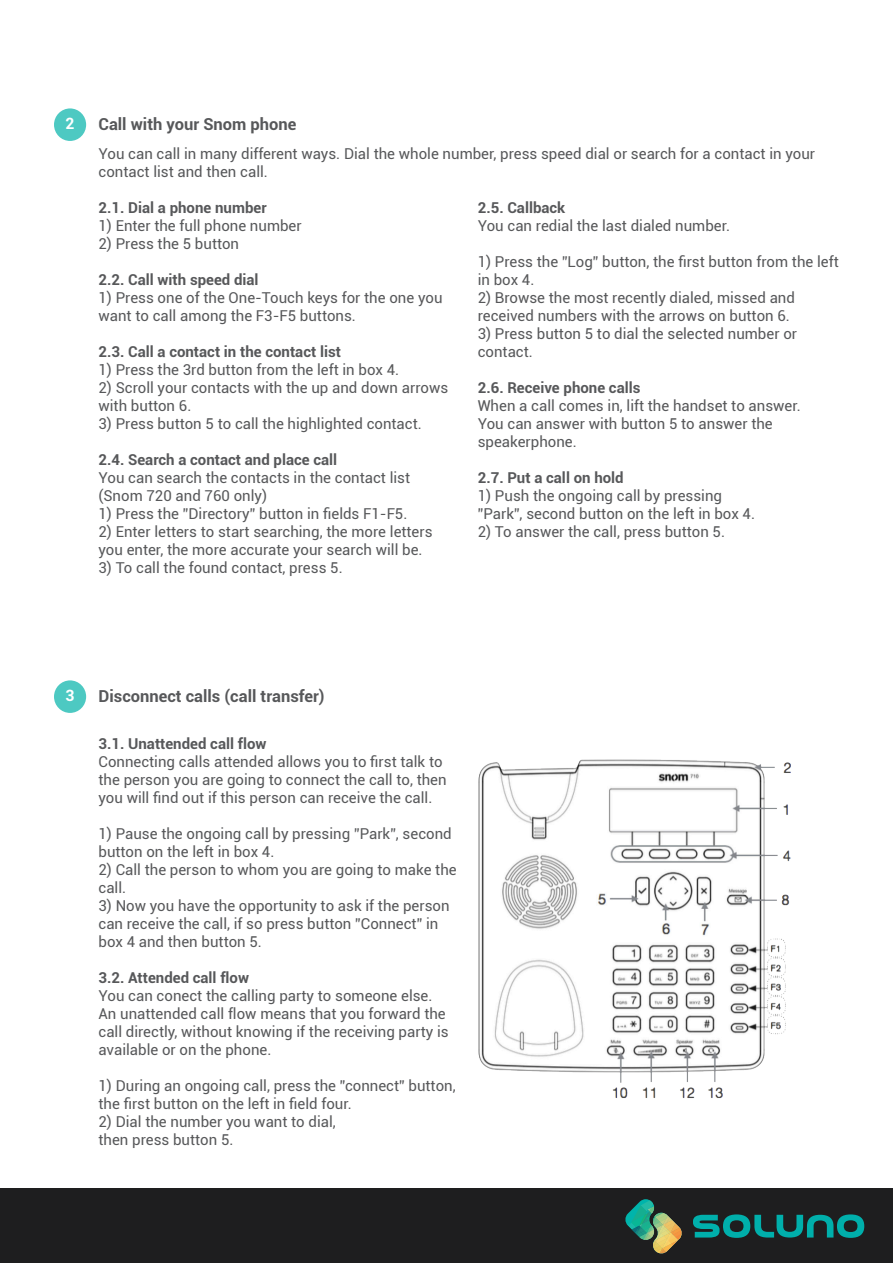
<style>
.page{position:relative;width:893px;height:1263px;background:#fff}
.page>*{position:absolute;margin:0;border:0;box-sizing:border-box;transform-origin:0 0}
.t1{font:700 16.5px "Roboto";color:#57585a}
.t2{font:700 15.6px "Roboto";color:#fff}
.t3{font:15px/18px "Roboto";color:#57585a}
.t4{font:700 15px "Roboto";color:#57585a}
</style>
<div class="page">
<div style="left:0;top:1188px;width:893px;height:75px;background:#1e1e1f"></div>
<svg style="left:625px;top:1199px;width:57px;height:55px"></svg>
<svg style="left:693px;top:1214px;width:171px;height:24px"></svg>
<div style="left:54px;top:108px;width:32px;height:33px;background:#4dc9c2;border-radius:50%"></div>
<div style="left:54px;top:680px;width:32px;height:33px;background:#4dc9c2;border-radius:50%"></div>
<img style="left:478px;top:759px;width:313px;height:339px">
<p class="t2" style="left:66px;top:113px;width:10px">2</p>
<p class="t1" style="left:99px;top:112px;width:199px">Call with your Snom phone</p>
<p class="t3" style="left:99px;top:144px;width:718px">You can call in many different ways. Dial the whole number, press speed dial or search for a contact in your contact list and then call.</p>
<p class="t4" style="left:99px;top:197px;width:170px">2.1. Dial a phone number</p>
<p class="t3" style="left:99px;top:216px;width:205px">1) Enter the full phone number</p>
<p class="t3" style="left:99px;top:234px;width:142px">2) Press the 5 button</p>
<p class="t4" style="left:99px;top:269px;width:162px">2.2. Call with speed dial</p>
<p class="t3" style="left:99px;top:288px;width:345px">1) Press one of the One-Touch keys for the one you want to call among the F3-F5 buttons.</p>
<p class="t4" style="left:99px;top:341px;width:244px">2.3. Call a contact in the contact list</p>
<p class="t3" style="left:99px;top:360px;width:302px">1) Press the 3rd button from the left in box 4.</p>
<p class="t3" style="left:99px;top:378px;width:351px">2) Scroll your contacts with the up and down arrows with button 6.</p>
<p class="t3" style="left:99px;top:414px;width:325px">3) Press button 5 to call the highlighted contact.</p>
<p class="t4" style="left:99px;top:449px;width:240px">2.4. Search a contact and place call</p>
<p class="t3" style="left:99px;top:468px;width:313px">You can search the contacts in the contact list (Snom 720 and 760 only)</p>
<p class="t3" style="left:99px;top:504px;width:310px">1) Press the ”Directory” button in fields F1-F5.</p>
<p class="t3" style="left:99px;top:522px;width:336px">2) Enter letters to start searching, the more letters you enter, the more accurate your search will be.</p>
<p class="t3" style="left:99px;top:558px;width:246px">3) To call the found contact, press 5.</p>
<p class="t4" style="left:478px;top:197px;width:89px">2.5. Callback</p>
<p class="t3" style="left:478px;top:216px;width:254px">You can redial the last dialed number.</p>
<p class="t3" style="left:478px;top:252px;width:362px">1) Press the ”Log” button, the first button from the left in box 4.</p>
<p class="t3" style="left:478px;top:288px;width:319px">2) Browse the most recently dialed, missed and received numbers with the arrows on button 6.</p>
<p class="t3" style="left:478px;top:324px;width:321px">3) Press button 5 to dial the selected number or contact.</p>
<p class="t4" style="left:478px;top:377px;width:164px">2.6. Receive phone calls</p>
<p class="t3" style="left:478px;top:396px;width:325px">When a call comes in, lift the handset to answer.<br>You can answer with button 5 to answer the speakerphone.</p>
<p class="t4" style="left:478px;top:467px;width:148px">2.7. Put a call on hold</p>
<p class="t3" style="left:478px;top:486px;width:279px">1) Push the ongoing call by pressing ”Park”, second button on the left in box 4.</p>
<p class="t3" style="left:478px;top:522px;width:249px">2) To answer the call, press button 5.</p>
<p class="t2" style="left:66px;top:685px;width:10px">3</p>
<p class="t1" style="left:99px;top:684px;width:228px">Disconnect calls (call transfer)</p>
<p class="t4" style="left:99px;top:733px;width:170px">3.1. Unattended call flow</p>
<p class="t3" style="left:99px;top:752px;width:350px">Connecting calls attended allows you to first talk to the person you are going to connect the call to, then you will find out if this person can receive the call.</p>
<p class="t3" style="left:99px;top:824px;width:355px">1) Pause the ongoing call by pressing ”Park”, second button on the left in box 4.</p>
<p class="t3" style="left:99px;top:860px;width:360px">2) Call the person to whom you are going to make the call.</p>
<p class="t3" style="left:99px;top:896px;width:353px">3) Now you have the opportunity to ask if the person can receive the call, if so press button ”Connect” in box 4 and then button 5.</p>
<p class="t4" style="left:99px;top:967px;width:152px">3.2. Attended call flow</p>
<p class="t3" style="left:99px;top:986px;width:352px">You can conect the calling party to someone else.<br>An unattended call flow means that you forward the call directly, without knowing if the receiving party is available or on the phone.</p>
<p class="t3" style="left:99px;top:1076px;width:359px">1) During an ongoing call, press the ”connect” button, the first button on the left in field four.</p>
<p class="t3" style="left:99px;top:1112px;width:239px">2) Dial the number you want to dial, then press button 5.</p>
</div>
